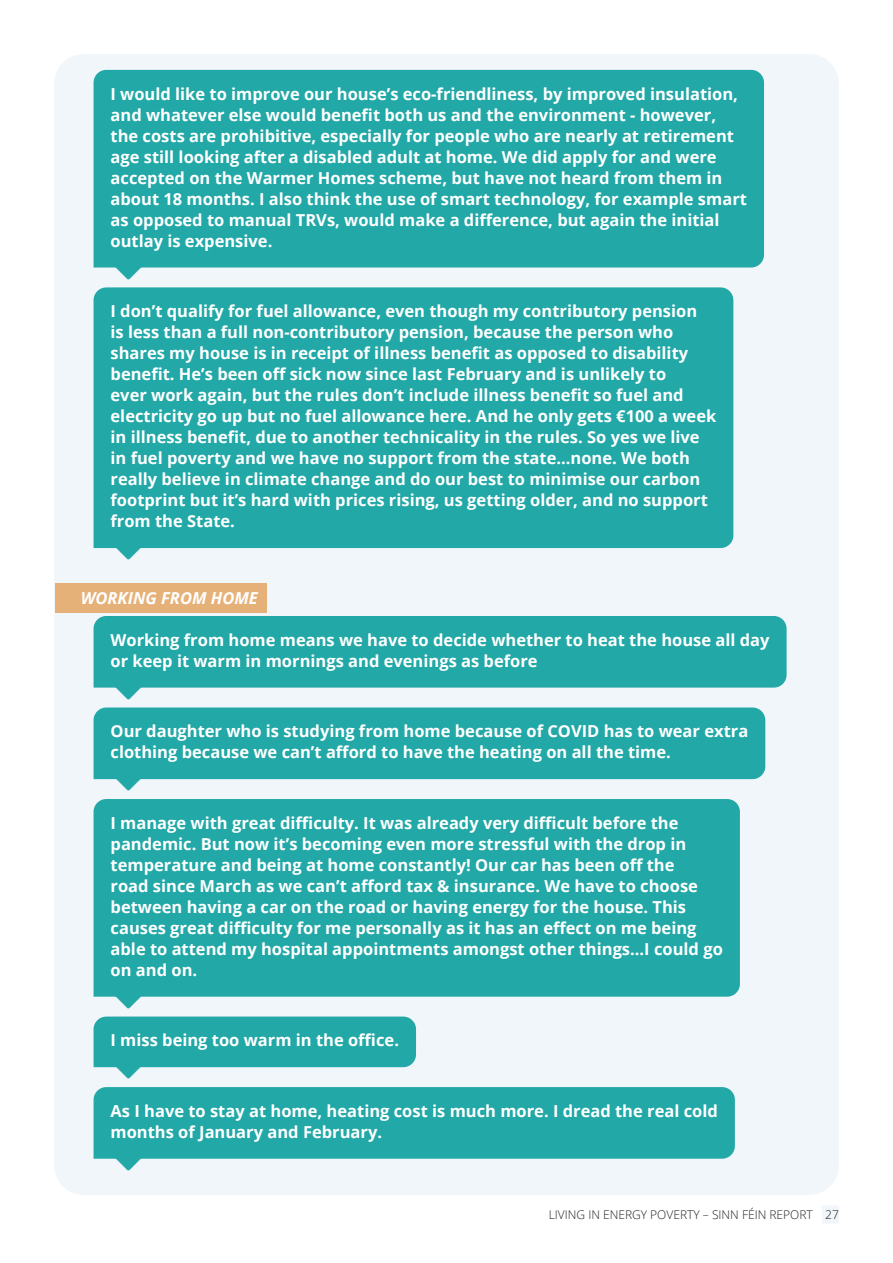
<style>
.page{position:relative;width:893px;height:1263px;background:#fff}
.page>*{position:absolute;margin:0;border:0;box-sizing:border-box;transform-origin:0 0}
.Blue_Quote{font:700 16.5px/21px "Open Sans";color:#fff}
.Small_head{font:italic 700 16.5px "Open Sans";color:#fff}
.t1{font:300 12px "Open Sans";color:#231f20}
</style>
<div class="page">
<div style="left:54px;top:54px;width:785px;height:1141px;background:#f1f6fb;border-radius:30px"></div>
<div style="left:822px;top:1205px;width:17px;height:18px;background:#f1f6fb"></div>
<div style="left:94px;top:70px;width:670px;height:197px;background:#21a8a7"></div>
<div style="left:94px;top:287px;width:639px;height:261px;background:#21a8a7"></div>
<div style="left:55px;top:583px;width:211px;height:29px;background:#e6b178"></div>
<div style="left:94px;top:616px;width:693px;height:72px;background:#21a8a7"></div>
<div style="left:94px;top:707px;width:671px;height:72px;background:#21a8a7"></div>
<div style="left:94px;top:799px;width:646px;height:198px;background:#21a8a7"></div>
<div style="left:94px;top:1087px;width:641px;height:72px;background:#21a8a7"></div>
<svg style="left:115px;top:263px;width:27px;height:5px"></svg>
<svg style="left:115px;top:544px;width:27px;height:5px"></svg>
<svg style="left:115px;top:683px;width:27px;height:5px"></svg>
<svg style="left:115px;top:775px;width:27px;height:5px"></svg>
<svg style="left:115px;top:992px;width:27px;height:5px"></svg>
<div style="left:94px;top:1016px;width:322px;height:52px;background:#21a8a7"></div>
<svg style="left:115px;top:1154px;width:27px;height:5px"></svg>
<p class="Blue_Quote" style="left:111px;top:83px;width:638px">I would like to improve our house’s eco-friendliness, by improved insulation, and whatever else would benefit both us and the environment - however, the costs are prohibitive, especially for people who are nearly at retirement age still looking after a disabled adult at home. We did apply for and were accepted on the Warmer Homes scheme, but have not heard from them in about 18 months. I also think the use of smart technology, for example smart as opposed to manual TRVs, would make a difference, but again the initial outlay is expensive.</p>
<p class="Blue_Quote" style="left:111px;top:300px;width:607px">I don’t qualify for fuel allowance, even though my contributory pension<br>is less than a full non-contributory pension, because the person who shares my house is in receipt of illness benefit as opposed to disability benefit. He’s been off sick now since last February and is unlikely to<br>ever work again, but the rules don’t include illness benefit so fuel and electricity go up but no fuel allowance here. And he only gets €100 a week in illness benefit, due to another technicality in the rules. So yes we live in fuel poverty and we have no support from the state...none. We both really believe in climate change and do our best to minimise our carbon footprint but it’s hard with prices rising, us getting older, and no support from the State.</p>
<p class="Small_head" style="left:81px;top:586px;width:179px">WORKING FROM HOME</p>
<p class="Blue_Quote" style="left:111px;top:629px;width:660px">Working from home means we have to decide whether to heat the house all day or keep it warm in mornings and evenings as before</p>
<p class="Blue_Quote" style="left:111px;top:720px;width:639px">Our daughter who is studying from home because of COVID has to wear extra clothing because we can’t afford to have the heating on all the time.</p>
<p class="Blue_Quote" style="left:111px;top:812px;width:614px">I manage with great difficulty. It was already very difficult before the pandemic. But now it’s becoming even more stressful with the drop in temperature and being at home constantly! Our car has been off the<br>road since March as we can’t afford tax &amp; insurance. We have to choose between having a car on the road or having energy for the house. This causes great difficulty for me personally as it has an effect on me being able to attend my hospital appointments amongst other things...I could go on and on.</p>
<p class="Blue_Quote" style="left:111px;top:1029px;width:290px">I miss being too warm in the office.</p>
<p class="Blue_Quote" style="left:111px;top:1100px;width:609px">As I have to stay at home, heating cost is much more. I dread the real cold months of January and February.</p>
<p class="t1" style="left:549px;top:1206px;width:292px">LIVING IN ENERGY POVERTY – SINN FÉIN REPORT 27</p>
</div>
